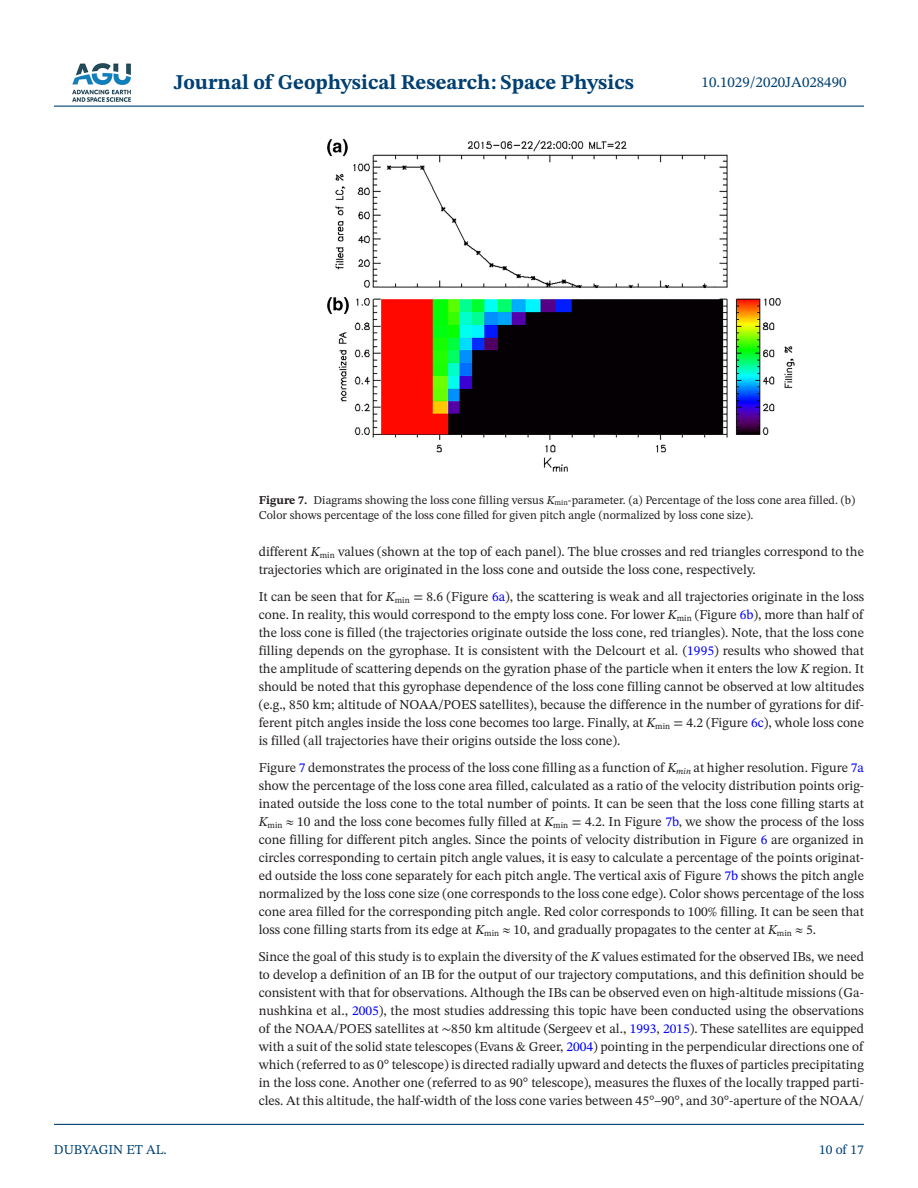
<style>
.page{position:relative;width:918px;height:1188px;background:#fff}
.page>*{position:absolute;margin:0;border:0;box-sizing:border-box;transform-origin:0 0}
.t1{font:700 21px "STIX Two Text";color:#004073}
.t2{font:15px "STIX Two Text";color:#004073}
.t3{font:13.5px/18px "STIX Two Text";color:#231f20;text-align:justify}
.t4{font:13.5px "STIX Two Text";color:#004073}
.t5{font:12px/15px "STIX Two Text";color:#231f20}
.s1{font-weight:700}
.s2{font-style:italic}
.s3{color:#00f}
.s4{font-family:"STIX Two Math"}
</style>
<div class="page">
<hr style="left:54px;top:106px;width:810px;height:1px;background:#004073">
<hr style="left:54px;top:1124px;width:810px;height:1px;background:#004073">
<img style="left:72px;top:63px;width:59px;height:39px">
<img style="left:327px;top:139px;width:468px;height:333px">
<h1 class="t1" style="left:174px;top:67px;width:462px">Journal of Geophysical Research: Space Physics</h1>
<p class="t2" style="left:702px;top:72px;width:146px">10.1029/2020JA028490</p>
<p class="t5" style="left:259px;top:492px;width:598px"><span class="s1">Figure 7.</span> Diagrams showing the loss cone filling versus <span class="s2">K</span><sub>min</sub>-parameter. (a) Percentage of the loss cone area filled. (b)<br>Color shows percentage of the loss cone filled for given pitch angle (normalized by loss cone size).</p>
<p class="t4" style="left:54px;top:1140px;width:114px">DUBYAGIN ET AL.</p>
<p class="t3" style="left:259px;top:542px;width:607px">different <span class="s2">K</span><sub>min</sub> values (shown at the top of each panel). The blue crosses and red triangles correspond to the trajectories which are originated in the loss cone and outside the loss cone, respectively.</p>
<p class="t3" style="left:259px;top:587px;width:607px">It can be seen that for <span class="s2">K</span><sub>min</sub> = 8.6 (Figure <span class="s3">6a</span>), the scattering is weak and all trajectories originate in the loss cone. In reality, this would correspond to the empty loss cone. For lower <span class="s2">K</span><sub>min</sub> (Figure <span class="s3">6b</span>), more than half of the loss cone is filled (the trajectories originate outside the loss cone, red triangles). Note, that the loss cone filling depends on the gyrophase. It is consistent with the Delcourt et al. (<span class="s3">1995</span>) results who showed that the amplitude of scattering depends on the gyration phase of the particle when it enters the low <span class="s2">K</span> region. It should be noted that this gyrophase dependence of the loss cone filling cannot be observed at low altitudes (e.g., 850 km; altitude of NOAA/POES satellites), because the difference in the number of gyrations for dif&shy;ferent pitch angles inside the loss cone becomes too large. Finally, at <span class="s2">K</span><sub>min</sub> = 4.2 (Figure <span class="s3">6c</span>), whole loss cone is filled (all trajectories have their origins outside the loss cone).</p>
<p class="t3" style="left:259px;top:758px;width:607px">Figure <span class="s3">7</span> demonstrates the process of the loss cone filling as a function of <span class="s2">K</span><sub>min</sub> at higher resolution. Figure <span class="s3">7a </span>show the percentage of the loss cone area filled, calculated as a ratio of the velocity distribution points orig&shy;inated outside the loss cone to the total number of points. It can be seen that the loss cone filling starts at <span class="s2">K</span><sub>min</sub> ≈ 10 and the loss cone becomes fully filled at <span class="s2">K</span><sub>min</sub> = 4.2. In Figure <span class="s3">7b</span>, we show the process of the loss cone filling for different pitch angles. Since the points of velocity distribution in Figure <span class="s3">6</span> are organized in circles corresponding to certain pitch angle values, it is easy to calculate a percentage of the points originat&shy;ed outside the loss cone separately for each pitch angle. The vertical axis of Figure <span class="s3">7b</span> shows the pitch angle normalized by the loss cone size (one corresponds to the loss cone edge). Color shows percentage of the loss cone area filled for the corresponding pitch angle. Red color corresponds to 100% filling. It can be seen that loss cone filling starts from its edge at <span class="s2">K</span><sub>min</sub> ≈ 10, and gradually propagates to the center at <span class="s2">K</span><sub>min</sub> ≈ 5.</p>
<p class="t3" style="left:259px;top:947px;width:607px">Since the goal of this study is to explain the diversity of the <span class="s2">K</span> values estimated for the observed IBs, we need to develop a definition of an IB for the output of our trajectory computations, and this definition should be consistent with that for observations. Although the IBs can be observed even on high-altitude missions (Ga&shy;nushkina et al., <span class="s3">2005</span>), the most studies addressing this topic have been conducted using the observations of the NOAA/POES satellites at <span class="s4">∼</span>850 km altitude (Sergeev et al., <span class="s3">1993</span>, <span class="s3">2015</span>). These satellites are equipped with a suit of the solid state telescopes (Evans &amp; Greer, <span class="s3">2004</span>) pointing in the perpendicular directions one of which (referred to as 0° telescope) is directed radially upward and detects the fluxes of particles precipitating in the loss cone. Another one (referred to as 90° telescope), measures the fluxes of the locally trapped parti&shy;cles. At this altitude, the half-width of the loss cone varies between 45°–90°, and 30°-aperture of the NOAA/</p>
<p class="t4" style="left:819px;top:1140px;width:46px">10 of 17</p>
</div>
